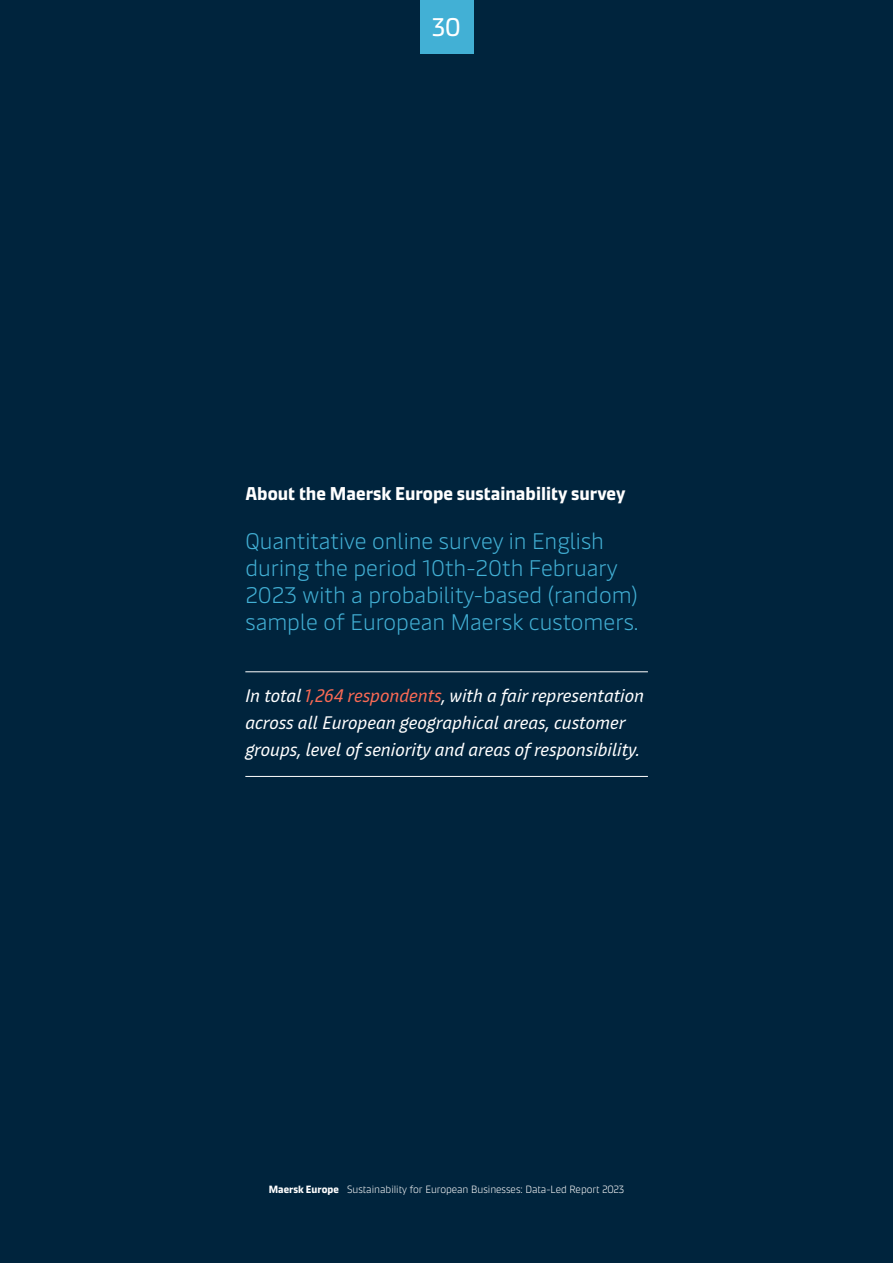
<style>
.page{position:relative;width:893px;height:1263px;background:#00243d}
.page>*{position:absolute;margin:0;border:0;box-sizing:border-box;transform-origin:0 0}
.t1{font:25.5px "Maersk Headline";color:#fff}
.t2{font:300 22.5px/27px "Maersk Text";color:#42b0d5}
.t3{font:700 18.45px "Maersk Headline";color:#fff}
.t4{font:italic 18px/27px "Maersk Text";color:#fff}
.t5{font:300 10.5px "Maersk Headline";color:#fff}
.s1{color:#fa6a55}
.s2{font-weight:700}
</style>
<div class="page">
<div style="left:420px;top:0;width:53px;height:53px;background:#42b0d5"></div>
<hr style="left:245px;top:671px;width:403px;height:1px;background:#fff">
<hr style="left:245px;top:776px;width:403px;height:1px;background:#fff">
<h1 class="t1" style="left:432px;top:7px;width:30px">30</h1>
<p class="t3" style="left:245px;top:478px;width:382px">About the Maersk Europe sustainability survey</p>
<p class="t2" style="left:245px;top:525px;width:395px">Quantitative online survey in English during the period 10th-20th February 2023 with a probability-based (random) sample of European Maersk customers.</p>
<p class="t4" style="left:245px;top:680px;width:400px">In total <span class="s1">1,264 respondents</span>, with a fair representation across all European geographical areas, customer groups, level of seniority and areas of responsibility.</p>
<p class="t5" style="left:269px;top:1181px;width:357px"><span class="s2">Maersk Europe</span> Sustainability for European Businesses: Data-Led Report 2023</p>
</div>
